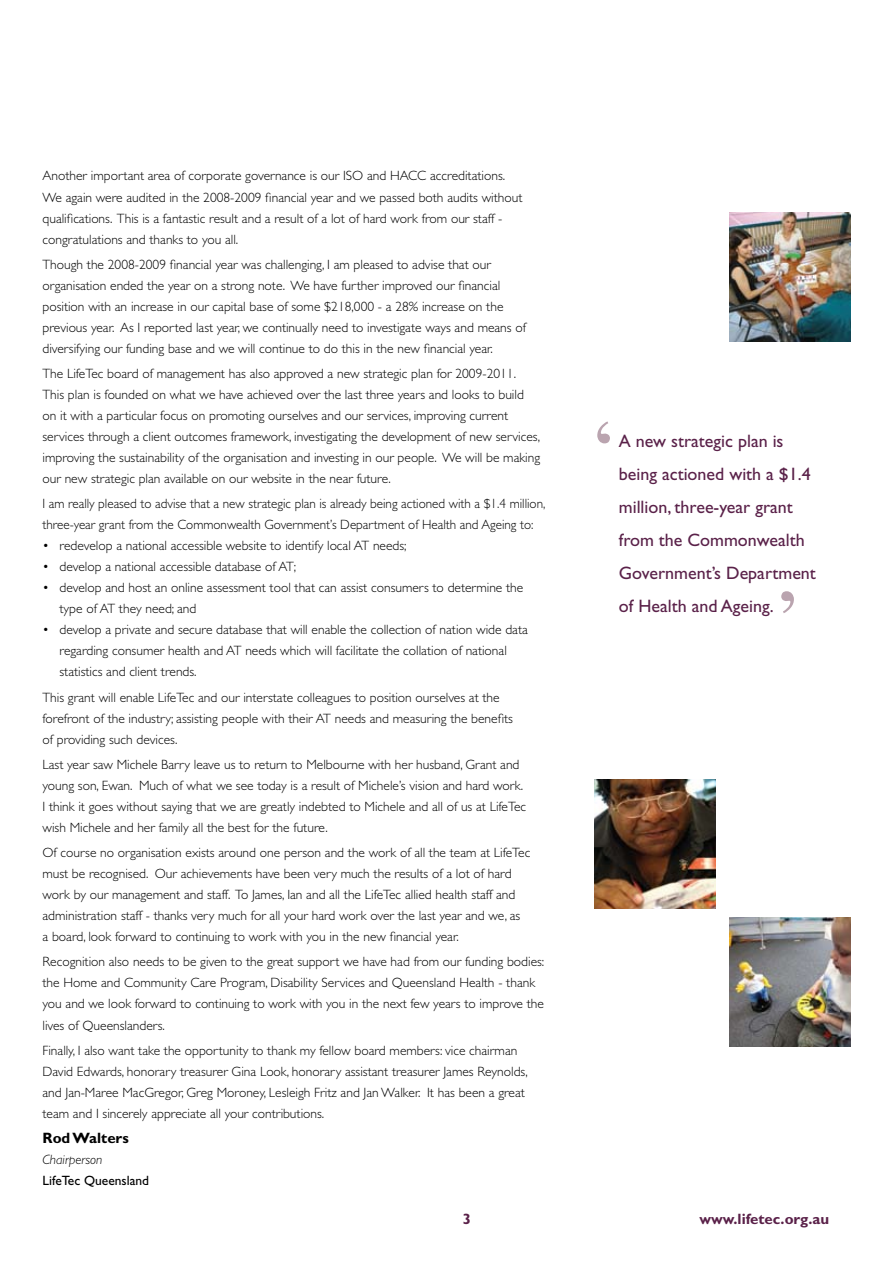
<style>
.page{position:relative;width:893px;height:1263px;background:#fff}
.page>*{position:absolute;margin:0;border:0;box-sizing:border-box;transform-origin:0 0}
.t1{font:90px "Times";color:#baa4af}
.t2{font:18px/33px "Gill Sans";color:#5a2149}
.t3{font:700 15px "Gill Sans";color:#5a2149}
.t4{font:700 15px "Gill Sans";color:#000}
.t5{font:300 13.5px/21px "Gill Sans";color:#000}
.t6{font:13.5px "Gill Sans";color:#000}
.t7{font:italic 300 13.5px "Gill Sans";color:#000}
</style>
<div class="page">
<img style="left:594px;top:780px;width:121px;height:129px">
<img style="left:729px;top:917px;width:121px;height:129px">
<img style="left:729px;top:213px;width:121px;height:129px">
<p class="t5" style="left:43px;top:165px;width:481px">Another important area of corporate governance is our ISO and HACC accreditations.<br>We again were audited in the 2008-2009 financial year and we passed both audits without qualifications. This is a fantastic result and a result of a lot of hard work from our staff - congratulations and thanks to you all.</p>
<p class="t5" style="left:43px;top:254px;width:485px">Though the 2008-2009 financial year was challenging, I am pleased to advise that our organisation ended the year on a strong note. We have further improved our financial position with an increase in our capital base of some $218,000 - a 28% increase on the previous year. As I reported last year, we continually need to investigate ways and means of diversifying our funding base and we will continue to do this in the new financial year.</p>
<p class="t5" style="left:43px;top:363px;width:499px">The LifeTec board of management has also approved a new strategic plan for 2009-2011.<br>This plan is founded on what we have achieved over the last three years and looks to build on it with a particular focus on promoting ourselves and our services, improving current services through a client outcomes framework, investigating the development of new services, improving the sustainability of the organisation and investing in our people. We will be making our new strategic plan available on our website in the near future.</p>
<p class="t5" style="left:42px;top:493px;width:504px">I am really pleased to advise that a new strategic plan is already being actioned with a $1.4 million, three-year grant from the Commonwealth Government’s Department of Health and Ageing to:</p>
<p class="t5" style="left:43px;top:535px;width:366px">• redevelop a national accessible website to identify local AT needs;</p>
<p class="t5" style="left:43px;top:556px;width:255px">• develop a national accessible database of AT;</p>
<p class="t5" style="left:60px;top:577px;width:465px;text-indent:-17px">• develop and host an online assessment tool that can assist consumers to determine the type of AT they need; and</p>
<p class="t5" style="left:60px;top:619px;width:470px;text-indent:-17px">• develop a private and secure database that will enable the collection of nation wide data regarding consumer health and AT needs which will facilitate the collation of national statistics and client trends.</p>
<p class="t5" style="left:43px;top:687px;width:472px">This grant will enable LifeTec and our interstate colleagues to position ourselves at the forefront of the industry; assisting people with their AT needs and measuring the benefits of providing such devices.</p>
<p class="t5" style="left:43px;top:754px;width:485px">Last year saw Michele Barry leave us to return to Melbourne with her husband, Grant and young son, Ewan. Much of what we see today is a result of Michele’s vision and hard work.<br>I think it goes without saying that we are greatly indebted to Michele and all of us at LifeTec wish Michele and her family all the best for the future.</p>
<p class="t5" style="left:43px;top:842px;width:489px">Of course no organisation exists around one person and the work of all the team at LifeTec must be recognised. Our achievements have been very much the results of a lot of hard work by our management and staff. To James, Ian and all the LifeTec allied health staff and administration staff - thanks very much for all your hard work over the last year and we, as<br>a board, look forward to continuing to work with you in the new financial year.</p>
<p class="t5" style="left:43px;top:951px;width:503px">Recognition also needs to be given to the great support we have had from our funding bodies: the Home and Community Care Program, Disability Services and Queensland Health - thank you and we look forward to continuing to work with you in the next few years to improve the lives of Queenslanders.</p>
<p class="t5" style="left:43px;top:1040px;width:487px">Finally, I also want take the opportunity to thank my fellow board members: vice chairman David Edwards, honorary treasurer Gina Look, honorary assistant treasurer James Reynolds, and Jan-Maree MacGregor, Greg Moroney, Lesleigh Fritz and Jan Walker. It has been a great team and I sincerely appreciate all your contributions.</p>
<p class="t4" style="left:43px;top:1129px;width:88px">Rod Walters</p>
<p class="t7" style="left:43px;top:1152px;width:61px">Chairperson</p>
<p class="t6" style="left:43px;top:1172px;width:108px">LifeTec Queensland</p>
<h1 class="t1" style="left:589px;top:368px;width:31px">‘</h1>
<h2 class="t2" style="left:619px;top:425px;width:199px">A new strategic plan is being actioned with a $1.4 million, three-year grant from the Commonwealth<br>Government’s Department of Health and Ageing.</h2>
<h1 class="t1" style="left:802px;top:667px;width:31px;rotate:-180deg">‘</h1>
<p class="t3" style="left:463px;top:1209px;width:10px">3</p>
<p class="t3" style="left:699px;top:1209px;width:131px">www.lifetec.org.au</p>
</div>
